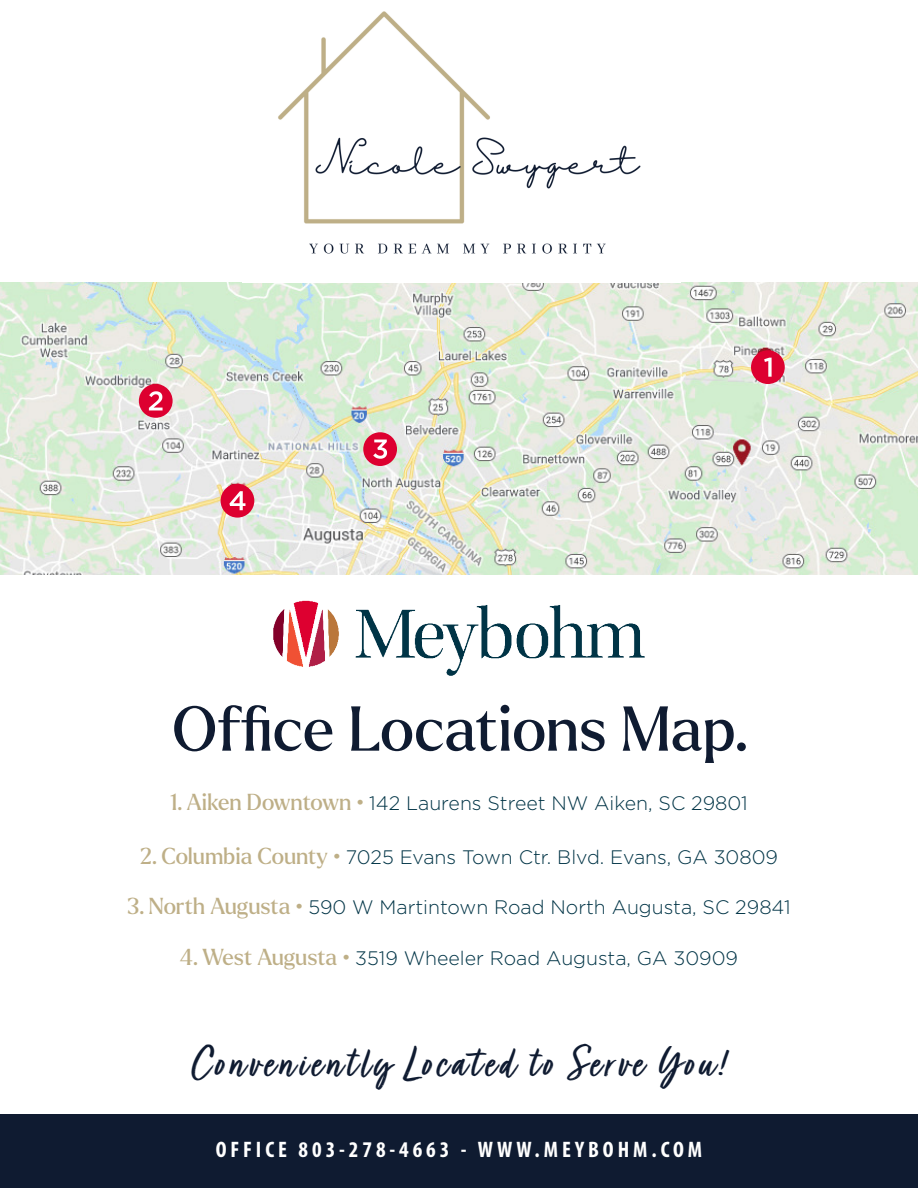
<style>
.page{position:relative;width:918px;height:1188px;background:#fff}
.page>*{position:absolute;margin:0;border:0;box-sizing:border-box;transform-origin:0 0}
.t1{font:61.5px "Larken";color:#0f1b31}
.t2{font:48px "Turbinado Pro";letter-spacing:.075em;color:#0f1b31}
.t3{font:700 condensed 22.5px "Myriad Pro";letter-spacing:.175em;color:#fff}
.t4{font:300 19.5px "Gotham";color:#003446}
.s1{font-family:"Larken";font-weight:400;font-size:22.5px;color:#beaf87}
</style>
<div class="page">
<img style="left:273px;top:600px;width:372px;height:76px">
<img style="left:0;top:282px;width:918px;height:292px">
<div style="left:0;top:1115px;width:918px;height:73px;background:#0f1b31"></div>
<div style="left:751px;top:350px;width:34px;height:34px;background:#dd0030;border-radius:50%"></div>
<svg style="left:764px;top:358px;width:8px;height:19px"></svg>
<div style="left:139px;top:384px;width:34px;height:34px;background:#dd0030;border-radius:50%"></div>
<div style="left:363px;top:432px;width:34px;height:34px;background:#dd0030;border-radius:50%"></div>
<div style="left:221px;top:484px;width:33px;height:34px;background:#dd0030;border-radius:50%"></div>
<img style="left:278px;top:11px;width:363px;height:243px">
<svg style="left:149px;top:391px;width:14px;height:19px"></svg>
<svg style="left:373px;top:440px;width:14px;height:19px"></svg>
<svg style="left:229px;top:491px;width:16px;height:19px"></svg>
<p class="t1" style="left:172px;top:688px;width:578px">Office Locations Map.</p>
<p class="t4" style="left:170px;top:792px;width:579px"><span class="s1">1. Aiken Downtown •</span> 142 Laurens Street NW Aiken, SC 29801</p>
<p class="t4" style="left:140px;top:846px;width:640px"><span class="s1">2. Columbia County •</span> 7025 Evans Town Ctr. Blvd. Evans, GA 30809</p>
<p class="t4" style="left:127px;top:897px;width:665px"><span class="s1">3. North Augusta •</span> 590 W Martintown Road North Augusta, SC 29841</p>
<p class="t4" style="left:180px;top:947px;width:560px"><span class="s1">4. West Augusta •</span> 3519 Wheeler Road Augusta, GA 30909</p>
<p class="t2" style="left:192px;top:1037px;width:536px">Conveniently Located to Serve You!</p>
<p class="t3" style="left:216px;top:1136px;width:488px">OFFICE 803-278-4663 - WWW.MEYBOHM.COM</p>
</div>
